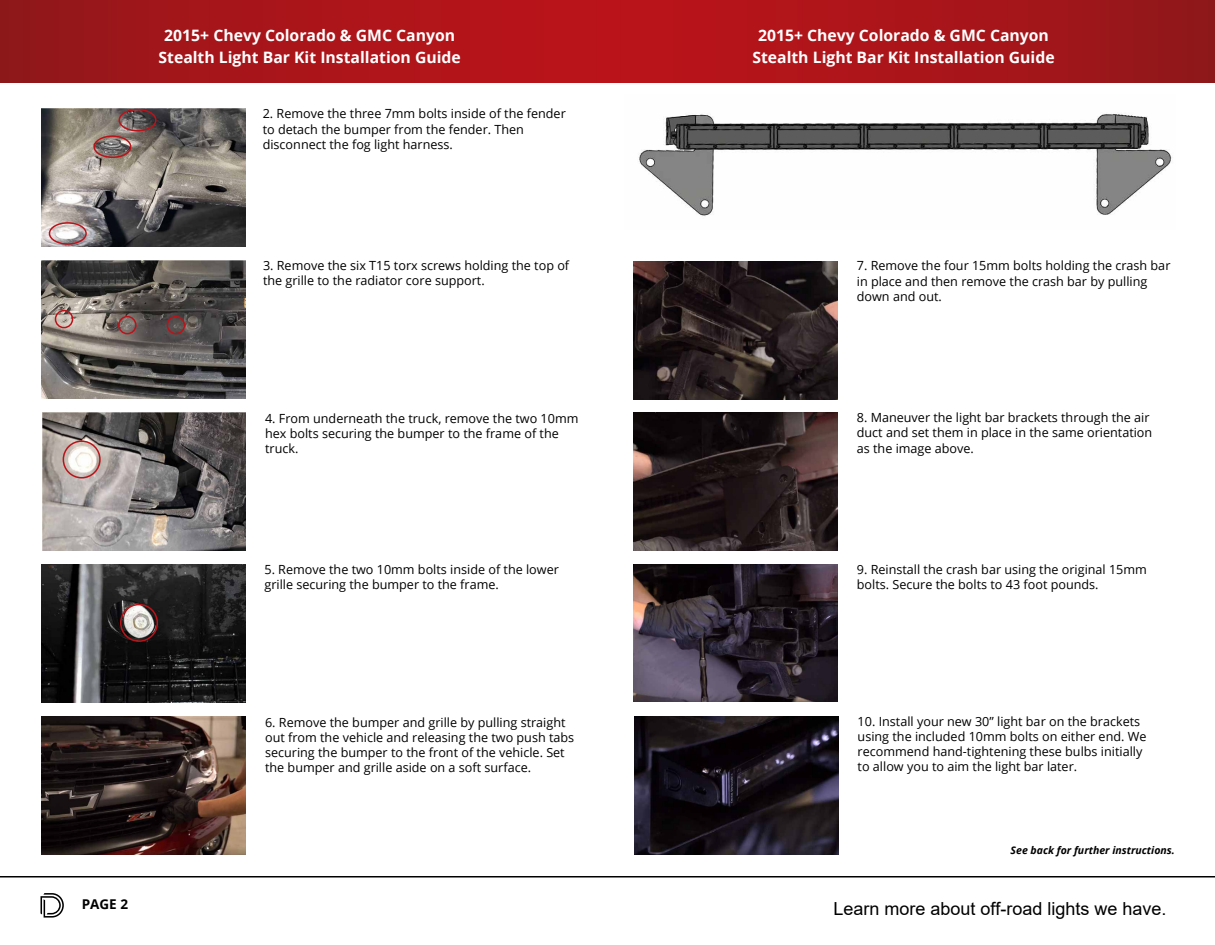
<style>
.page{position:relative;width:1215px;height:945px;background:#fff}
.page>*{position:absolute;margin:0;border:0;box-sizing:border-box;transform-origin:0 0}
.t1{font:18px "Arial";color:#000}
.t2{font:700 15.75px/22.5px "Open Sans";color:#fff;text-align:center}
.t3{font:700 13.5px "Open Sans";color:#000}
.t4{font:12.6px/15.1px "Open Sans";color:#000}
.t5{font:italic 700 10.5px "Open Sans";color:#000}
</style>
<div class="page">
<hr style="left:0;top:876px;width:1215px;height:2px;background:#000">
<svg style="left:40px;top:893px;width:24px;height:25px"></svg>
<img style="left:42px;top:109px;width:204px;height:138px">
<img style="left:634px;top:413px;width:204px;height:137px">
<img style="left:42px;top:261px;width:204px;height:138px">
<div style="left:55px;top:310px;width:18px;height:18px;border:2px solid #ba141a;border-radius:50%"></div>
<div style="left:118px;top:316px;width:19px;height:18px;border:2px solid #ba141a;border-radius:50%"></div>
<div style="left:167px;top:316px;width:18px;height:18px;border:2px solid #ba141a;border-radius:50%"></div>
<img style="left:634px;top:261px;width:204px;height:138px">
<img style="left:42px;top:413px;width:204px;height:137px">
<div style="left:63px;top:440px;width:38px;height:39px;border:2px solid #ba141a;border-radius:50%"></div>
<img style="left:42px;top:565px;width:204px;height:137px">
<div style="left:120px;top:604px;width:38px;height:38px;border:2px solid #ba141a;border-radius:50%"></div>
<img style="left:42px;top:716px;width:204px;height:138px">
<img style="left:634px;top:565px;width:204px;height:137px">
<img style="left:0;top:0;width:1215px;height:83px">
<div style="left:49px;top:222px;width:38px;height:23px;border:2px solid #ba141a;border-radius:50%"></div>
<div style="left:119px;top:109px;width:38px;height:22px;border:2px solid #ba141a;border-radius:50%"></div>
<div style="left:93px;top:135px;width:38px;height:23px;border:2px solid #ba141a;border-radius:50%"></div>
<img style="left:639px;top:114px;width:533px;height:102px">
<img style="left:635px;top:716px;width:204px;height:138px">
<p class="t2" style="left:159px;top:23px;width:304px">2015+ Chevy Colorado &amp; GMC Canyon<br>Stealth Light Bar Kit Installation Guide</p>
<p class="t2" style="left:752px;top:23px;width:304px">2015+ Chevy Colorado &amp; GMC Canyon<br>Stealth Light Bar Kit Installation Guide</p>
<p class="t4" style="left:263px;top:106px;width:305px">2. Remove the three 7mm bolts inside of the fender to detach the bumper from the fender. Then disconnect the fog light harness.</p>
<p class="t4" style="left:263px;top:258px;width:308px">3. Remove the six T15 torx screws holding the top of the grille to the radiator core support.</p>
<p class="t4" style="left:265px;top:410px;width:315px">4. From underneath the truck, remove the two 10mm hex bolts securing the bumper to the frame of the truck.</p>
<p class="t4" style="left:857px;top:258px;width:315px">7. Remove the four 15mm bolts holding the crash bar in place and then remove the crash bar by pulling down and out.</p>
<p class="t4" style="left:857px;top:410px;width:297px">8. Maneuver the light bar brackets through the air duct and set them in place in the same orientation as the image above.</p>
<p class="t4" style="left:264px;top:562px;width:296px">5. Remove the two 10mm bolts inside of the lower grille securing the bumper to the frame.</p>
<p class="t4" style="left:857px;top:562px;width:292px">9. Reinstall the crash bar using the original 15mm bolts. Secure the bolts to 43 foot pounds.</p>
<p class="t3" style="left:82px;top:894px;width:48px">PAGE 2</p>
<p class="t4" style="left:265px;top:714px;width:311px">6. Remove the bumper and grille by pulling straight out from the vehicle and releasing the two push tabs securing the bumper to the front of the vehicle. Set the bumper and grille aside on a soft surface.</p>
<p class="t4" style="left:858px;top:714px;width:290px">10. Install your new 30” light bar on the brackets using the included 10mm bolts on either end. We recommend hand-tightening these bulbs initially to allow you to aim the light bar later.</p>
<p class="t5" style="left:1011px;top:843px;width:166px">See back for further instructions.</p>
<h1 class="t1" style="left:833px;top:896px;width:335px">Learn more about off-road lights we have.</h1>
</div>
